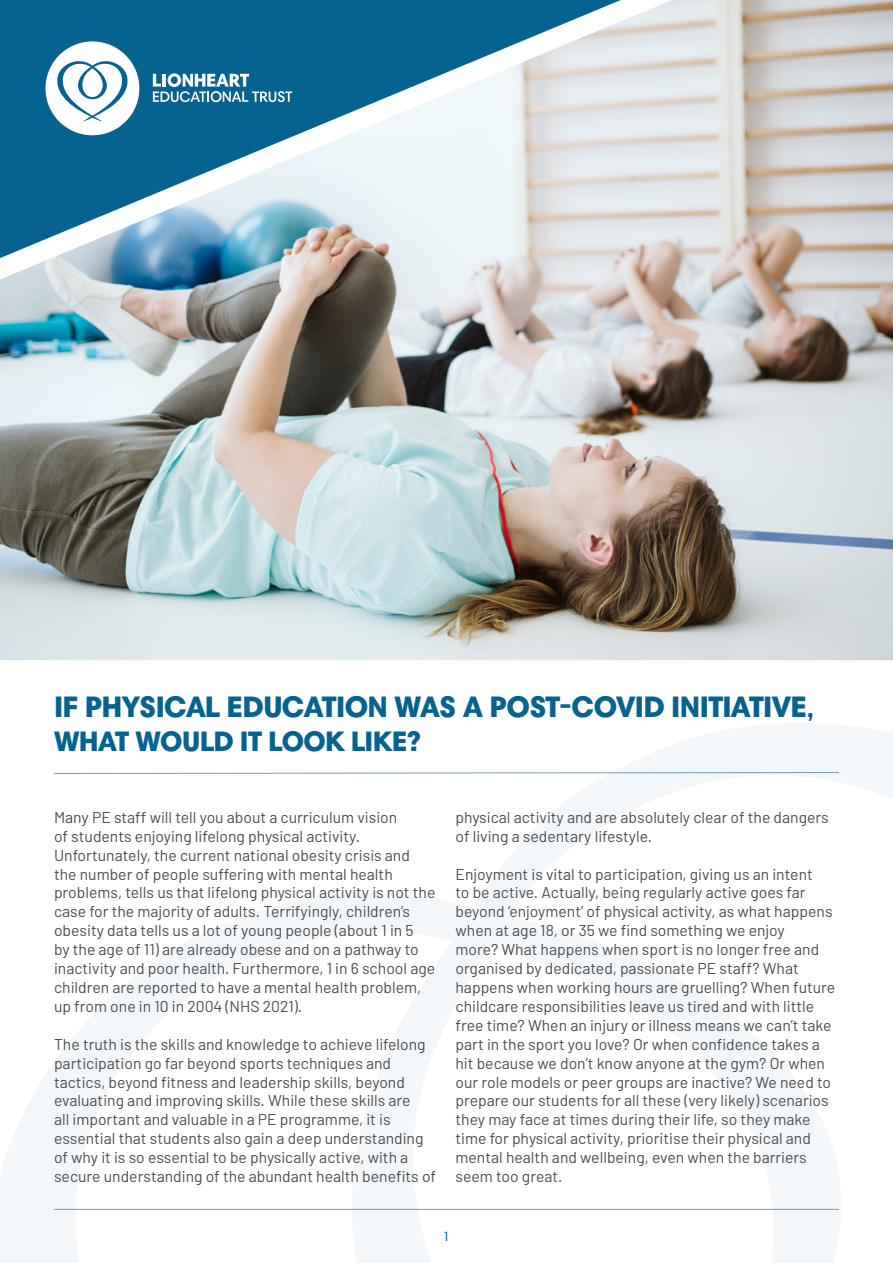
<style>
.page{position:relative;width:893px;height:1263px;background:#fff}
.page>*{position:absolute;margin:0;border:0;box-sizing:border-box;transform-origin:0 0}
.t1{font:900 30px "Harmonia Sans Pro Cyr";letter-spacing:-.02em;color:#066390}
.t2{font:900 28.5px "Harmonia Sans Pro Cyr";letter-spacing:-.02em;color:#066390}
.t3{font:15.75px/18.9px "Barlow";color:#4b4c4d}
.t4{font:13.5px "Harmonia Sans Pro Cyr";color:#066390}
.s1{font-weight:600;font-size:28.5px}
</style>
<div class="page">
<svg style="left:0;top:723px;width:893px;height:540px"></svg>
<hr style="left:54px;top:1209px;width:785px;height:1px;background:#77a0c1">
<svg style="left:53px;top:772px;width:787px;height:2px;background:#b8cdde"></svg>
<img style="left:0;top:0;width:893px;height:660px">
<p class="t1" style="left:54px;top:687px;width:761px">IF PHYSICAL EDUCATION WAS A POST-COVID INITIATIVE<span class="s1">,</span></p>
<p class="t2" style="left:54px;top:723px;width:368px">WHAT WOULD IT LOOK LIKE?</p>
<p class="t3" style="left:54px;top:807px;width:383px">Many PE staff will tell you about a curriculum vision<br>of students enjoying lifelong physical activity.<br>Unfortunately, the current national obesity crisis and the number of people suffering with mental health problems, tells us that lifelong physical activity is not the case for the majority of adults. Terrifyingly, children’s obesity data tells us a lot of young people (about 1 in 5<br>by the age of 11) are already obese and on a pathway to inactivity and poor health. Furthermore, 1 in 6 school age children are reported to have a mental health problem, up from one in 10 in 2004 (NHS 2021).</p>
<p class="t3" style="left:54px;top:1034px;width:384px">The truth is the skills and knowledge to achieve lifelong participation go far beyond sports techniques and tactics, beyond fitness and leadership skills, beyond evaluating and improving skills. While these skills are<br>all important and valuable in a PE programme, it is essential that students also gain a deep understanding of why it is so essential to be physically active, with a secure understanding of the abundant health benefits of</p>
<p class="t3" style="left:455px;top:807px;width:375px">physical activity and are absolutely clear of the dangers of living a sedentary lifestyle.</p>
<p class="t3" style="left:455px;top:864px;width:381px">Enjoyment is vital to participation, giving us an intent<br>to be active. Actually, being regularly active goes far beyond ‘enjoyment’ of physical activity, as what happens when at age 18, or 35 we find something we enjoy<br>more? What happens when sport is no longer free and organised by dedicated, passionate PE staff? What happens when working hours are gruelling? When future childcare responsibilities leave us tired and with little free time? When an injury or illness means we can’t take part in the sport you love? Or when confidence takes a hit because we don’t know anyone at the gym? Or when our role models or peer groups are inactive? We need to prepare our students for all these (very likely) scenarios they may face at times during their life, so they make time for physical activity, prioritise their physical and mental health and wellbeing, even when the barriers seem too great.</p>
<p class="t4" style="left:443px;top:1228px;width:9px">1</p>
</div>
